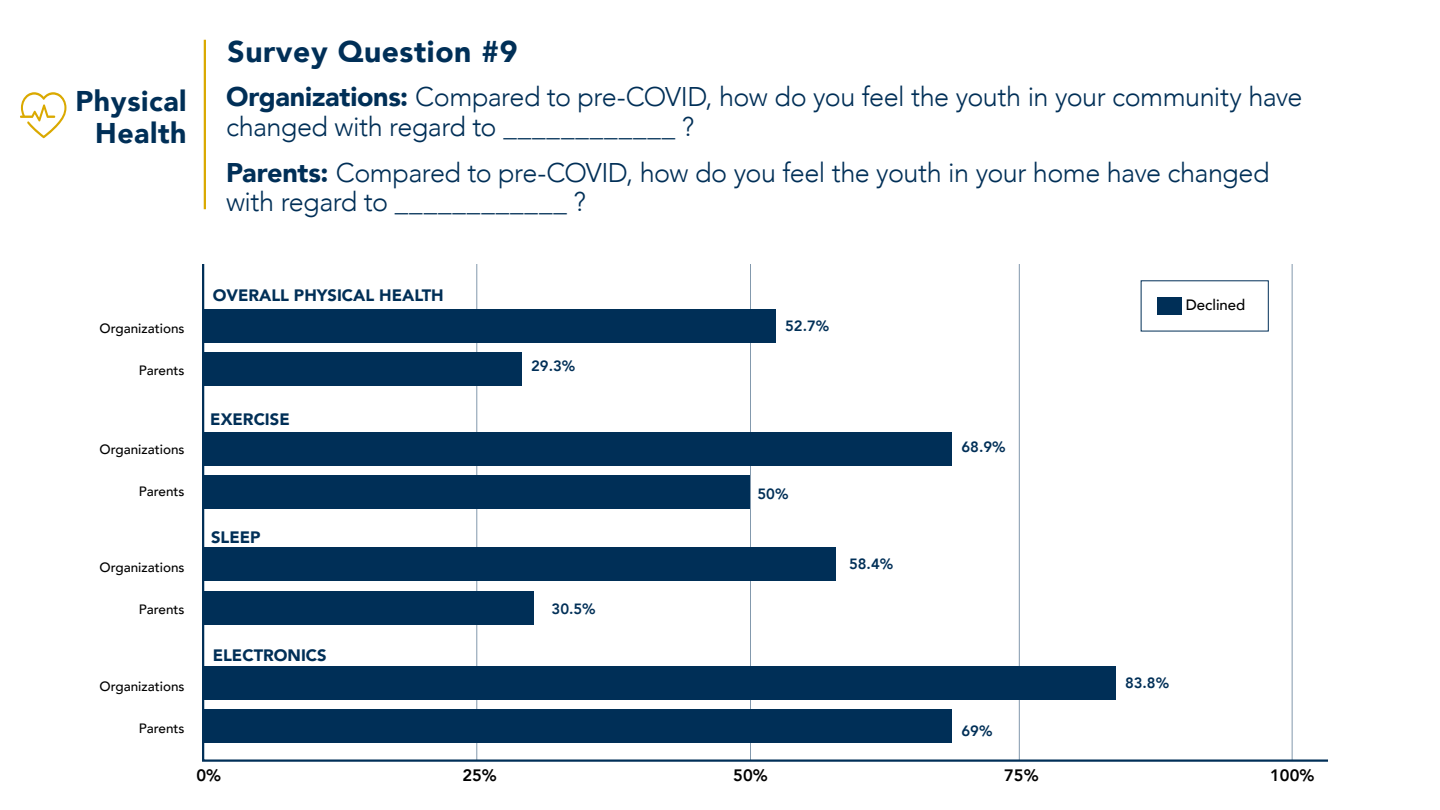
<style>
.page{position:relative;width:1440px;height:810px;background:#fff}
.page>*{position:absolute;margin:0;border:0;box-sizing:border-box;transform-origin:0 0}
.t1{font:900 30px "Avenir";letter-spacing:.02em;color:#002f57}
.t2{font:900 28.5px/31.5px "Avenir";letter-spacing:.02em;color:#002f57;text-align:right}
.t3{font:300 27px/30px "Avenir";letter-spacing:-.02em;color:#002f57}
.t4{font:900 16.5px "Avenir";color:#002f57}
.t5{font:800 16.5px "Avenir";color:#000}
.t6{font:500 15px "Avenir";color:#000}
.t7{font:800 14.85px "Avenir";color:#002f57}
.t8{font:500 13.5px "Avenir";color:#000}
.s1{font-weight:900}
</style>
<div class="page">
<svg style="left:202px;top:264px;width:1126px;height:498px"></svg>
<svg style="left:20px;top:92px;width:46px;height:46px"></svg>
<hr style="left:1292px;top:264px;width:1px;height:497px;background:#002f57">
<hr style="left:204px;top:40px;width:2px;height:169px;background:#daa900">
<div style="left:1141px;top:280px;width:128px;height:51px;background:#fff"></div>
<div style="left:1157px;top:297px;width:25px;height:18px;background:#002f57"></div>
<p class="t2" style="left:75px;top:88px;width:113px">Physical<br>Health</p>
<p class="t1" style="left:228px;top:39px;width:292px">Survey Question #9</p>
<p class="t3" style="left:226px;top:84px;width:1078px"><span class="s1">Organizations:</span> Compared to pre-COVID, how do you feel the youth in your community have changed with regard to ____________ ?</p>
<p class="t3" style="left:226px;top:161px;width:1045px;line-height:28.5px"><span class="s1">Parents:</span> Compared to pre-COVID, how do you feel the youth in your home have changed with regard to ____________ ?</p>
<p class="t8" style="left:100px;top:323px;width:86px">Organizations</p>
<p class="t8" style="left:139px;top:365px;width:47px">Parents</p>
<p class="t4" style="left:213px;top:288px;width:232px">OVERALL PHYSICAL HEALTH</p>
<p class="t7" style="left:531px;top:360px;width:46px">29.3%</p>
<p class="t7" style="left:785px;top:320px;width:46px">52.7%</p>
<p class="t6" style="left:1186px;top:299px;width:61px">Declined</p>
<p class="t4" style="left:210px;top:413px;width:81px">EXERCISE</p>
<p class="t8" style="left:100px;top:444px;width:86px">Organizations</p>
<p class="t7" style="left:961px;top:441px;width:46px">68.9%</p>
<p class="t8" style="left:139px;top:486px;width:47px">Parents</p>
<p class="t7" style="left:758px;top:488px;width:33px">50%</p>
<p class="t4" style="left:211px;top:530px;width:51px">SLEEP</p>
<p class="t8" style="left:100px;top:562px;width:86px">Organizations</p>
<p class="t7" style="left:849px;top:558px;width:46px">58.4%</p>
<p class="t8" style="left:139px;top:604px;width:47px">Parents</p>
<p class="t7" style="left:552px;top:603px;width:46px">30.5%</p>
<p class="t8" style="left:100px;top:681px;width:86px">Organizations</p>
<p class="t8" style="left:139px;top:722px;width:47px">Parents</p>
<p class="t4" style="left:213px;top:648px;width:115px">ELECTRONICS</p>
<p class="t7" style="left:962px;top:725px;width:33px">69%</p>
<p class="t7" style="left:1125px;top:677px;width:46px">83.8%</p>
<p class="t5" style="left:196px;top:768px;width:26px">0%</p>
<p class="t5" style="left:462px;top:768px;width:36px">25%</p>
<p class="t5" style="left:733px;top:768px;width:36px">50%</p>
<p class="t5" style="left:1004px;top:768px;width:36px">75%</p>
<p class="t5" style="left:1270px;top:768px;width:46px">100%</p>
</div>
